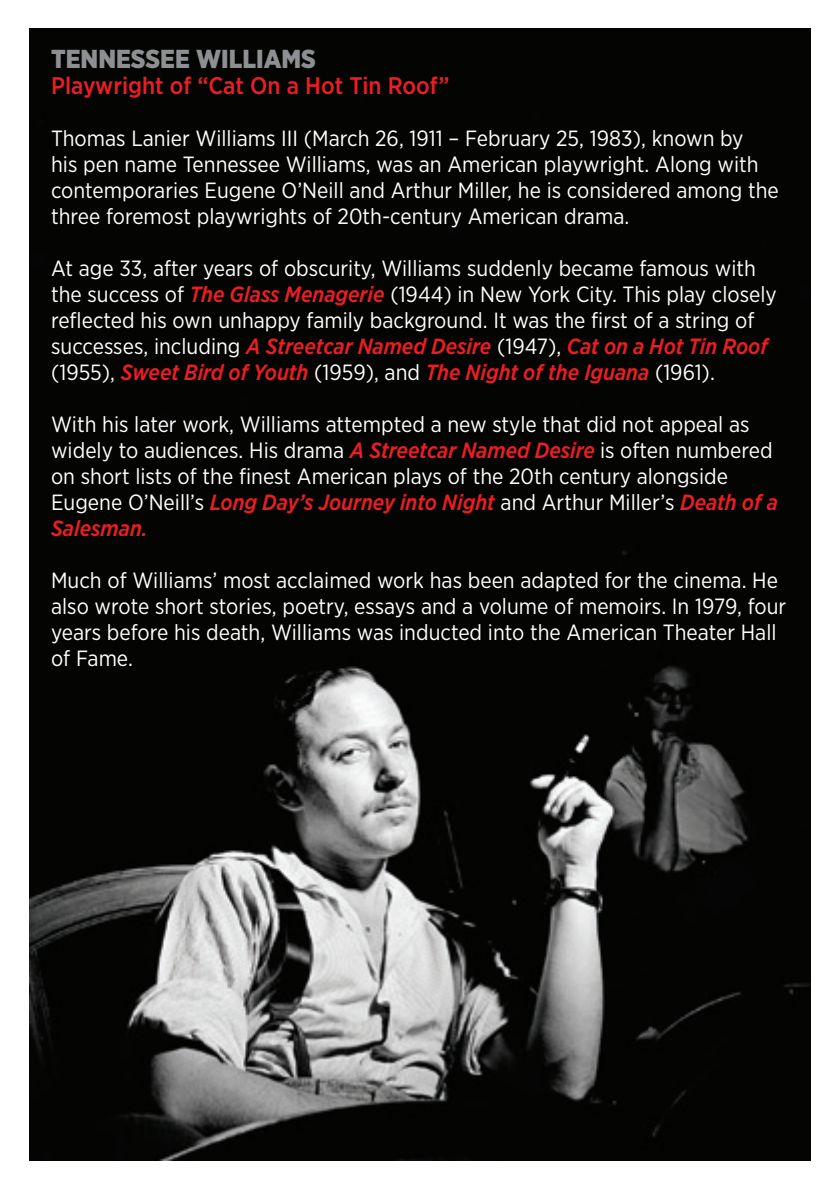
<style>
.page{position:relative;width:840px;height:1191px;background:#fff}
.page>*{position:absolute;margin:0;border:0;box-sizing:border-box;transform-origin:0 0}
.t1{font:900 26px "Gotham Narrow";color:#8d8f92}
.t2{font:500 24px "Gotham Narrow";color:#ee1d23}
.t3{font:22px/26px "Gotham Narrow";color:#fff}
.s1{font-weight:500;font-style:italic;color:#ee1d23}
</style>
<div class="page">
<img style="left:30px;top:28px;width:780px;height:1132px">
<p class="t1" style="left:51px;top:42px;width:266px">TENNESSEE WILLIAMS</p>
<p class="t2" style="left:51px;top:70px;width:399px">Playwright of “Cat On a Hot Tin Roof”</p>
<p class="t3" style="left:51px;top:125px;width:728px">Thomas Lanier Williams III (March 26, 1911 – February 25, 1983), known by<br>his pen name Tennessee Williams, was an American playwright. Along with contemporaries Eugene O’Neill and Arthur Miller, he is considered among the three foremost playwrights of 20th-century American drama.</p>
<p class="t3" style="left:51px;top:255px;width:726px">At age 33, after years of obscurity, Williams suddenly became famous with the success of <span class="s1">The Glass Menagerie</span> (1944) in New York City. This play closely reflected his own unhappy family background. It was the first of a string of successes, including <span class="s1">A Streetcar Named Desire</span> (1947), <span class="s1">Cat on a Hot Tin Roof </span>(1955), <span class="s1">Sweet Bird of Youth</span> (1959), and <span class="s1">The Night of the Iguana</span> (1961).</p>
<p class="t3" style="left:51px;top:411px;width:728px">With his later work, Williams attempted a new style that did not appeal as widely to audiences. His drama <span class="s1">A Streetcar Named Desire</span> is often numbered on short lists of the finest American plays of the 20th century alongside Eugene O’Neill’s <span class="s1">Long Day’s Journey into Night</span> and Arthur Miller’s <span class="s1">Death of a Salesman.</span></p>
<p class="t3" style="left:51px;top:567px;width:736px">Much of Williams’ most acclaimed work has been adapted for the cinema. He also wrote short stories, poetry, essays and a volume of memoirs. In 1979, four years before his death, Williams was inducted into the American Theater Hall of Fame.</p>
</div>
